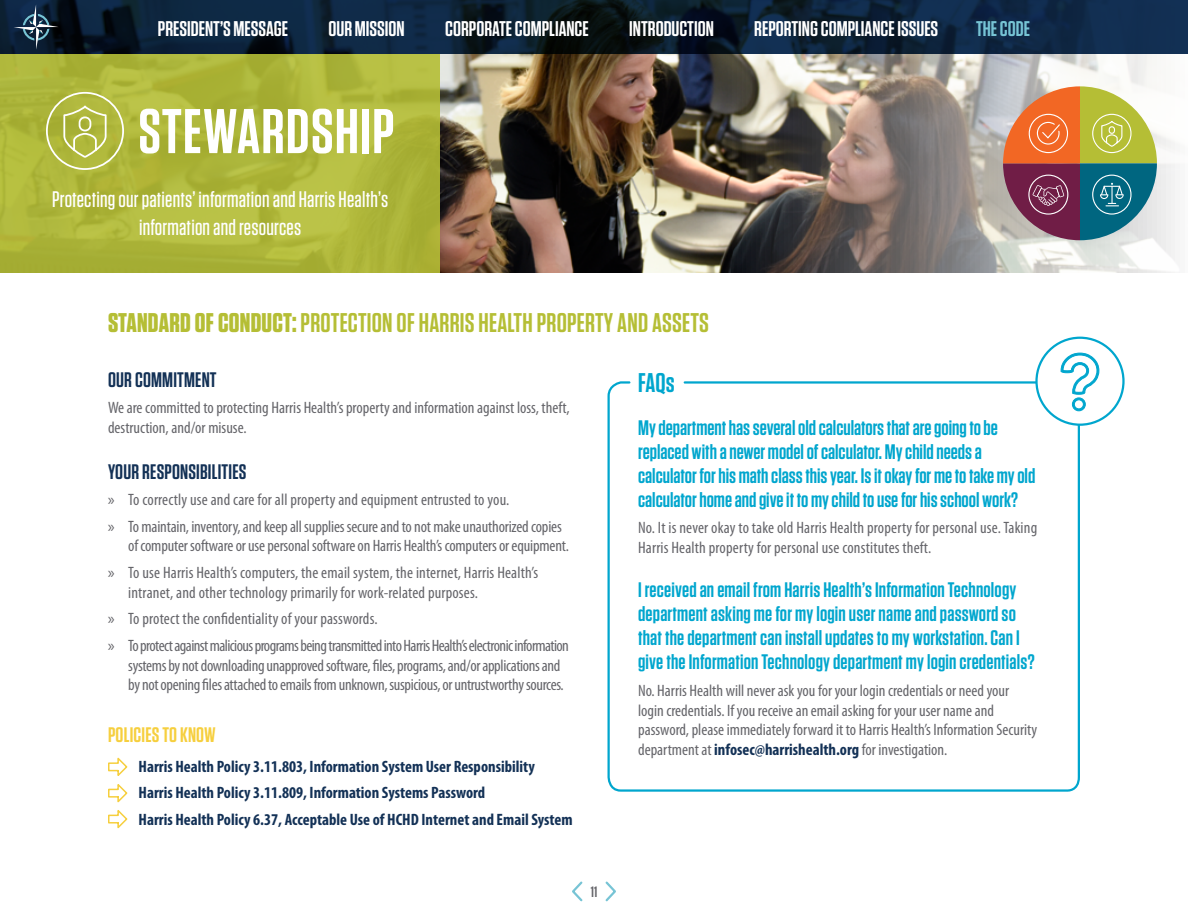
<style>
.page{position:relative;width:1188px;height:918px;background:#fff}
.page>*{position:absolute;margin:0;border:0;box-sizing:border-box;transform-origin:0 0}
.t1{font:600 63px "Tungsten";letter-spacing:.02em;color:#fff}
.t2{font:600 27px "Tungsten";letter-spacing:.01em;color:#b5be35}
.t3{font:600 27px "Tungsten";color:#00a6ce}
.t4{font:500 22.5px/28.5px "Tungsten";letter-spacing:.01em;color:#fff;text-align:center}
.t5{font:600 21.15px "Tungsten";color:#fff}
.t6{font:600 21.15px "Tungsten";color:#77c4d5}
.t7{font:600 21px/24px "Tungsten";color:#00a6ce}
.t8{font:600 21px "Tungsten";letter-spacing:.01em;color:#133156}
.t9{font:600 21px "Tungsten";letter-spacing:.01em;color:#f6cf3e}
.t10{font:condensed 16.5px/19.8px "Myriad Pro";color:#65656a}
.t11{font:700 condensed 16.5px/26.5px "Myriad Pro";color:#133156}
.t12{font:condensed 16.5px/19.8px "Myriad Pro";letter-spacing:-.02em;color:#65656a}
.t13{font:600 15px "Tungsten";color:#65656a}
.s1{font-weight:700}
.s2{font-stretch:normal}
.s3{font-weight:700;color:#133156}
</style>
<div class="page">
<img style="left:440px;top:54px;width:735px;height:219px">
<svg style="left:1003px;top:86px;width:154px;height:154px;background:#9d886e"></svg>
<div style="left:0;top:54px;width:440px;height:219px;background:linear-gradient(to right,#adb63a,#b0b83c)"></div>
<svg style="left:45px;top:91px;width:80px;height:80px;background:#b8bf54"></svg>
<svg style="left:108px;top:757px;width:20px;height:72px"></svg>
<svg style="left:607px;top:381px;width:473px;height:411px"></svg>
<div style="left:1037px;top:338px;width:86px;height:87px;background:#fff;border-radius:50%"></div>
<div style="left:1035px;top:337px;width:90px;height:89px;border:2px solid #00a6ce;border-radius:50%"></div>
<svg style="left:1061px;top:353px;width:38px;height:58px"></svg>
<svg style="left:605px;top:881px;width:11px;height:21px"></svg>
<svg style="left:572px;top:881px;width:11px;height:21px"></svg>
<svg style="left:0;top:0;width:1188px;height:54px;background:#0c2137"></svg>
<svg style="left:14px;top:4px;width:45px;height:46px;background:#253a4f"></svg>
<p class="t5" style="left:158px;top:17px;width:132px">PRESIDENT’S MESSAGE</p>
<p class="t5" style="left:328px;top:17px;width:78px">OUR MISSION</p>
<p class="t5" style="left:445px;top:17px;width:145px">CORPORATE COMPLIANCE</p>
<p class="t5" style="left:629px;top:17px;width:86px">INTRODUCTION</p>
<p class="t5" style="left:754px;top:17px;width:186px">REPORTING COMPLIANCE ISSUES</p>
<p class="t6" style="left:976px;top:17px;width:56px">THE CODE</p>
<h1 class="t1" style="left:138px;top:98px;width:258px">STEWARDSHIP</h1>
<h3 class="t4" style="left:52px;top:185px;width:337px">Protecting our patients’ information and Harris Health’s information and resources</h3>
<h2 class="t2" style="left:108px;top:309px;width:602px"><span class="s1">STANDARD OF CONDUCT:</span>PROTECTION OF HARRIS HEALTH PROPERTY AND ASSETS</h2>
<p class="t8" style="left:108px;top:368px;width:110px">OUR COMMITMENT</p>
<p class="t10" style="left:108px;top:398px;width:463px">We are committed to protecting Harris Health’s property and information against loss, theft, destruction, and/or misuse.</p>
<p class="t8" style="left:108px;top:460px;width:140px">YOUR RESPONSIBILITIES</p>
<p class="t10" style="left:108px;top:486px;width:455px;line-height:26.5px"><span class="s2">»</span> To correctly use and care for all property and equipment entrusted to you.<br><span class="s2">»</span> To maintain, inventory, and keep all supplies secure and to not make unauthorized copies</p>
<p class="t10" style="left:108px;top:533px;width:462px;line-height:26.5px;text-indent:20px">of computer software or use personal software on Harris Health’s computers or equipment. <span class="s2">»</span> To use Harris Health’s computers, the email system, the internet, Harris Health’s</p>
<p class="t10" style="left:108px;top:579px;width:462px;line-height:26.5px;text-indent:20px">intranet, and other technology primarily for work-related purposes.<br><span class="s2">»</span> To protect the confidentiality of your passwords.<br><span class="s2">»</span> To protect against malicious programs being transmitted into Harris Health’s electronic information</p>
<p class="t12" style="left:128px;top:655px;width:437px">systems by not downloading unapproved software, files, programs, and/or applications and by not opening files attached to emails from unknown, suspicious, or untrustworthy sources.</p>
<h2 class="t3" style="left:638px;top:368px;width:38px">FAQs</h2>
<p class="t7" style="left:638px;top:416px;width:399px">My department has several old calculators that are going to be replaced with a newer model of calculator. My child needs a calculator for his math class this year. Is it okay for me to take my old calculator home and give it to my child to use for his school work?</p>
<p class="t10" style="left:638px;top:518px;width:401px">No. It is never okay to take old Harris Health property for personal use. Taking<br>Harris Health property for personal use constitutes theft.</p>
<p class="t7" style="left:638px;top:578px;width:398px">I received an email from Harris Health’s Information Technology department asking me for my login user name and password so that the department can install updates to my workstation. Can I give the Information Technology department my login credentials?</p>
<p class="t10" style="left:638px;top:680px;width:401px">No. Harris Health will never ask you for your login credentials or need your login credentials. If you receive an email asking for your user name and password, please immediately forward it to Harris Health’s Information Security department at <span class="s3">infosec@harrishealth.org</span> for investigation.</p>
<p class="t9" style="left:108px;top:724px;width:109px">POLICIES TO KNOW</p>
<p class="t11" style="left:139px;top:753px;width:436px">Harris Health Policy 3.11.803, Information System User Responsibility<br>Harris Health Policy 3.11.809, Information Systems Password<br>Harris Health Policy 6.37, Acceptable Use of HCHD Internet and Email System</p>
<p class="t13" style="left:591px;top:884px;width:8px">11</p>
</div>
